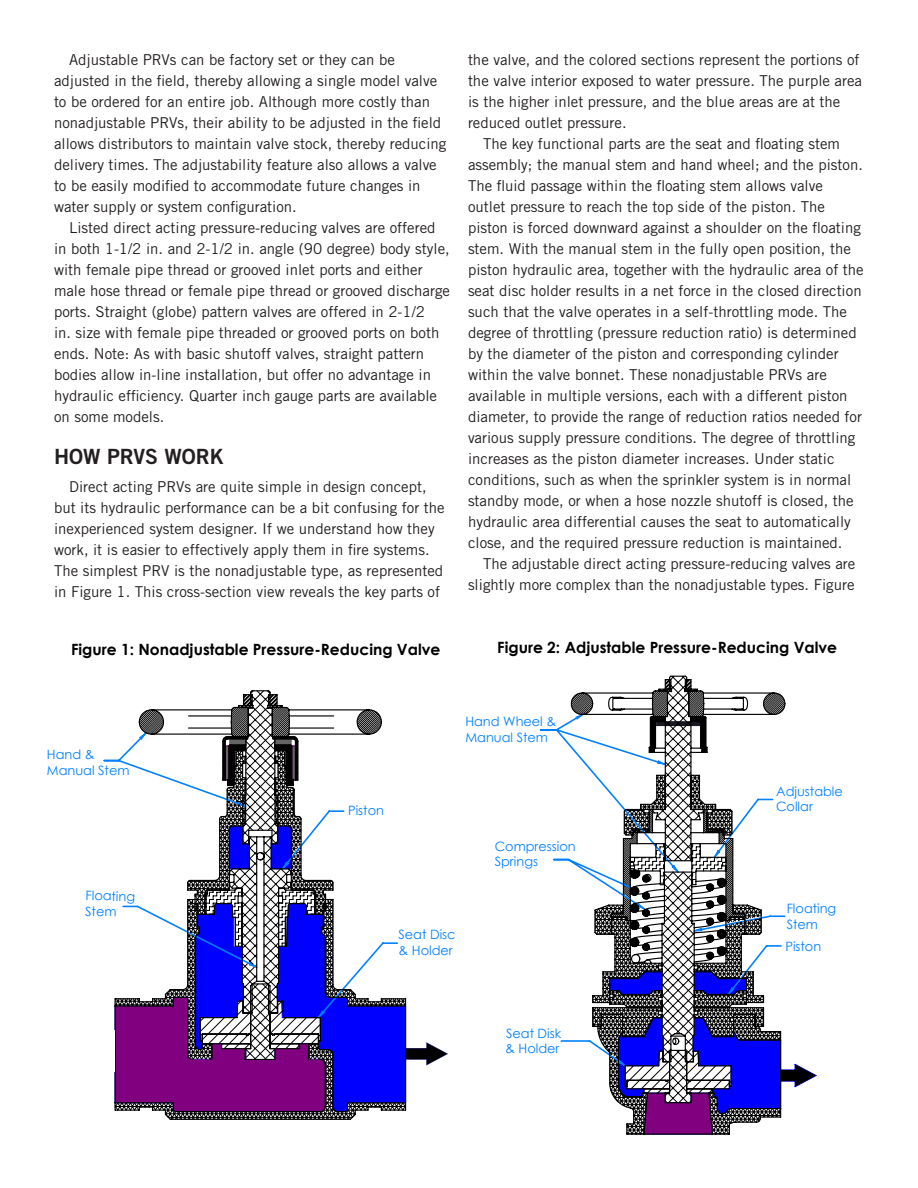
<style>
.page{position:relative;width:918px;height:1188px;background:#fff}
.page>*{position:absolute;margin:0;border:0;box-sizing:border-box;transform-origin:0 0}
.t1{font:21px "Trade Gothic LT Std Bd 2";color:#231f20}
.t2{font:700 15.45px "Century Gothic";color:#000}
.t3{font:15px/21px "Trade Gothic LT Std";color:#231f20}
.t4{font:12.9px/15.5px "Century Gothic";color:#0080ff}
</style>
<div class="page">
<svg style="left:407px;top:1042px;width:41px;height:24px"></svg>
<svg style="left:114px;top:690px;width:293px;height:430px"></svg>
<div style="left:61px;top:1030px;width:54px;height:41px;background:#fff"></div>
<svg style="left:786px;top:1063px;width:31px;height:25px"></svg>
<svg style="left:570px;top:675px;width:216px;height:460px"></svg>
<p class="t3" style="left:54px;top:49px;width:394px;text-indent:15px">Adjustable PRVs can be factory set or they can be adjusted in the field, thereby allowing a single model valve to be ordered for an entire job. Although more costly than nonadjustable PRVs, their ability to be adjusted in the field allows distributors to maintain valve stock, thereby reducing delivery times. The adjustability feature also allows a valve to be easily modified to accommodate future changes in water supply or system configuration.</p>
<p class="t3" style="left:54px;top:217px;width:398px;text-indent:15px">Listed direct acting pressure-reducing valves are offered in both 1-1/2 in. and 2-1/2 in. angle (90 degree) body style, with female pipe thread or grooved inlet ports and either male hose thread or female pipe thread or grooved discharge ports. Straight (globe) pattern valves are offered in 2-1/2<br>in. size with female pipe threaded or grooved ports on both ends. Note: As with basic shutoff valves, straight pattern bodies allow in-line installation, but offer no advantage in hydraulic efficiency. Quarter inch gauge parts are available on some models.</p>
<p class="t1" style="left:54px;top:443px;width:171px">HOW PRVS WORK</p>
<p class="t3" style="left:54px;top:476px;width:392px;text-indent:15px">Direct acting PRVs are quite simple in design concept, but its hydraulic performance can be a bit confusing for the inexperienced system designer. If we understand how they work, it is easier to effectively apply them in fire systems.<br>The simplest PRV is the nonadjustable type, as represented in Figure 1. This cross-section view reveals the key parts of</p>
<p class="t3" style="left:468px;top:49px;width:396px">the valve, and the colored sections represent the portions of the valve interior exposed to water pressure. The purple area is the higher inlet pressure, and the blue areas are at the reduced outlet pressure.</p>
<p class="t3" style="left:468px;top:133px;width:397px;text-indent:15px">The key functional parts are the seat and floating stem assembly; the manual stem and hand wheel; and the piston.<br>The fluid passage within the floating stem allows valve outlet pressure to reach the top side of the piston. The piston is forced downward against a shoulder on the floating stem. With the manual stem in the fully open position, the piston hydraulic area, together with the hydraulic area of the seat disc holder results in a net force in the closed direction such that the valve operates in a self-throttling mode. The degree of throttling (pressure reduction ratio) is determined by the diameter of the piston and corresponding cylinder within the valve bonnet. These nonadjustable PRVs are available in multiple versions, each with a different piston diameter, to provide the range of reduction ratios needed for various supply pressure conditions. The degree of throttling increases as the piston diameter increases. Under static conditions, such as when the sprinkler system is in normal standby mode, or when a hose nozzle shutoff is closed, the hydraulic area differential causes the seat to automatically close, and the required pressure reduction is maintained.</p>
<p class="t3" style="left:468px;top:553px;width:389px;text-align:right">The adjustable direct acting pressure-reducing valves are slightly more complex than the nonadjustable types. Figure</p>
<p class="t2" style="left:71px;top:638px;width:371px">Figure 1: Nonadjustable Pressure-Reducing Valve</p>
<p class="t2" style="left:497px;top:638px;width:341px">Figure 2: Adjustable Pressure-Reducing Valve</p>
<p class="t4" style="left:47px;top:747px;width:84px">Hand &amp;<br>Manual Stem</p>
<p class="t4" style="left:86px;top:888px;width:51px;rotate:1deg">Floating<br>Stem</p>
<p class="t4" style="left:465px;top:714px;width:92px">Hand Wheel &amp;<br>Manual Stem</p>
<p class="t4" style="left:348px;top:803px;width:37px">Piston</p>
<p class="t4" style="left:399px;top:927px;width:59px">Seat Disc &amp; Holder</p>
<p class="t4" style="left:495px;top:838px;width:83px">Compression<br>Springs</p>
<p class="t4" style="left:505px;top:1025px;width:58px">Seat Disk &amp; Holder</p>
<p class="t4" style="left:776px;top:783px;width:68px">Adjustable<br>Collar</p>
<p class="t4" style="left:787px;top:901px;width:51px">Floating<br>Stem</p>
<p class="t4" style="left:785px;top:938px;width:37px">Piston</p>
</div>
